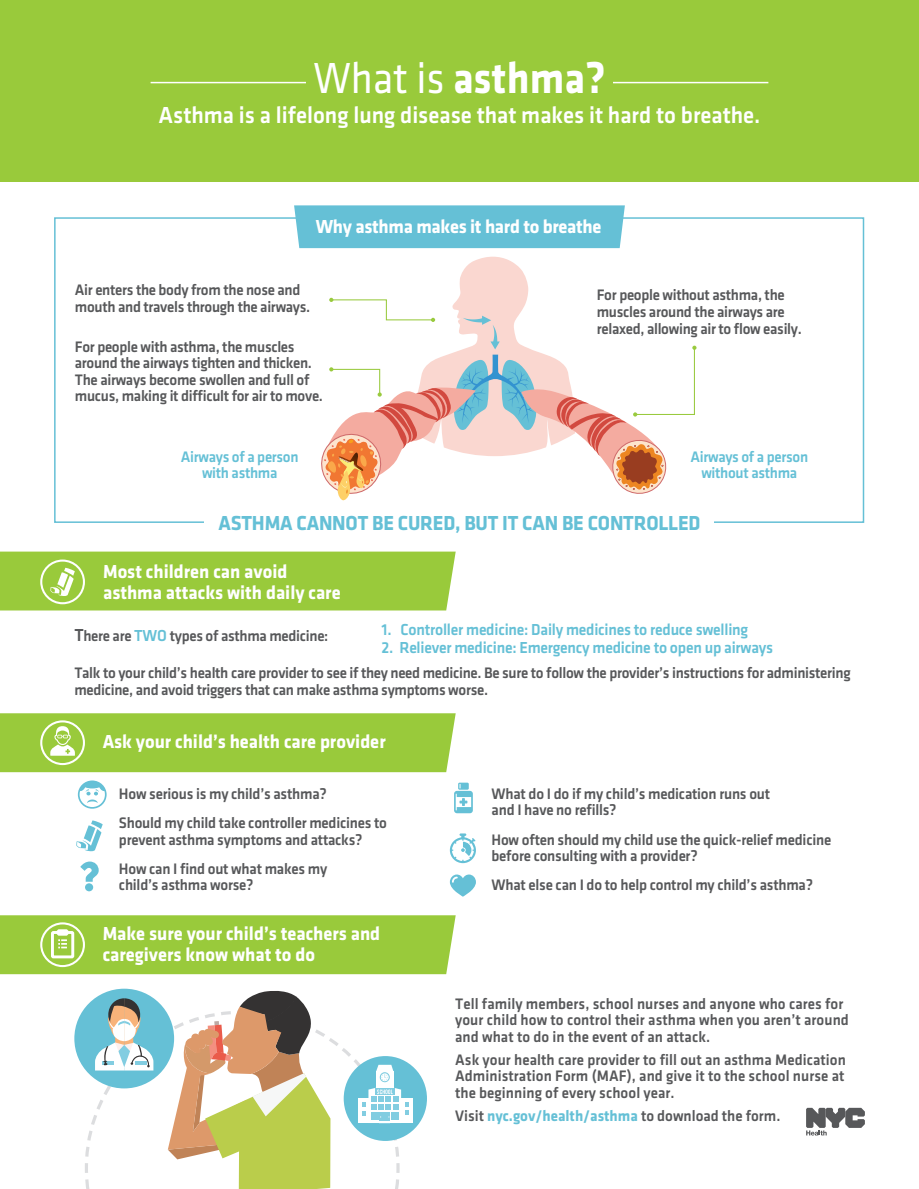
<style>
.page{position:relative;width:919px;height:1189px;background:#fff}
.page>*{position:absolute;margin:0;border:0;box-sizing:border-box;transform-origin:0 0}
.t1{font:700 45px "Klavika Basic";letter-spacing:.005em;color:#fff;scale:.92 1}
.t2{font:500 24px "Klavika Basic";color:#fff;scale:.95 1}
.t3{font:700 21px "Klavika Basic";letter-spacing:-.01em;color:#65c0d6;scale:.95 1}
.t4{font:700 19.5px/21px "Klavika Basic";color:#fff;scale:.95 1}
.t5{font:500 16.5px "Klavika Basic";letter-spacing:-.015em;color:#65c0d6;scale:.95 1}
.t6{font:500 15.75px/16.5px "Klavika Basic";letter-spacing:-.015em;color:#57585a;scale:.95 1}
.t7{font:500 15.75px/16.5px "Klavika Basic";letter-spacing:.005em;color:#57585a;scale:.95 1}
.t8{font:500 15.75px/16.5px "Klavika Basic";letter-spacing:-.02em;color:#65c0d6;text-align:center;scale:.95 1}
.s1{font-weight:400}
.s2{font-size:18px}
.s3{font-size:16.5px;color:#65c0d6}
.s4{font-weight:700;color:#65c0d6}
</style>
<div class="page">
<div style="left:0;top:0;width:918px;height:182px;background:#99ca3b"></div>
<svg style="left:321px;top:256px;width:375px;height:244px"></svg>
<svg style="left:292px;top:205px;width:334px;height:44px;background:#6dc3d8"></svg>
<div style="left:0;top:713px;width:455px;height:59px;background:#99ca3b"></div>
<div style="left:40px;top:720px;width:45px;height:45px;border:2px solid #fff;border-radius:50%"></div>
<svg style="left:80px;top:861px;width:19px;height:30px"></svg>
<svg style="left:76px;top:820px;width:27px;height:31px"></svg>
<svg style="left:449px;top:833px;width:26px;height:29px"></svg>
<svg style="left:78px;top:780px;width:29px;height:28px"></svg>
<svg style="left:449px;top:874px;width:26px;height:22px"></svg>
<svg style="left:454px;top:782px;width:18px;height:31px"></svg>
<div style="left:0;top:551px;width:455px;height:59px;background:#99ca3b"></div>
<div style="left:40px;top:559px;width:45px;height:45px;border:2px solid #fff;border-radius:50%"></div>
<div style="left:0;top:915px;width:455px;height:58px;background:#99ca3b"></div>
<div style="left:40px;top:922px;width:45px;height:44px;border:2px solid #fff;border-radius:50%"></div>
<div style="left:74px;top:988px;width:100px;height:100px;background:#65c0d6;border-radius:50%"></div>
<div style="left:343px;top:1055px;width:84px;height:85px;background:#65c0d6;border-radius:50%"></div>
<div style="left:401px;top:1097px;width:11px;height:25px;background:#fff"></div>
<svg style="left:83px;top:990px;width:325px;height:198px"></svg>
<svg style="left:806px;top:1107px;width:58px;height:28px"></svg>
<hr style="left:150px;top:82px;width:156px;height:1px;background:#fff">
<hr style="left:612px;top:82px;width:156px;height:1px;background:#fff">
<h1 class="t1" style="left:313px;top:45px;width:318px"><span class="s1">What is</span> asthma?</h1>
<h2 class="t2" style="left:158px;top:99px;width:635px">Asthma is a lifelong lung disease that makes it hard to breathe.</h2>
<p class="t4" style="left:315px;top:215px;width:302px">Why asthma makes it hard to breathe</p>
<p class="t6" style="left:75px;top:281px;width:249px">Air enters the body from the nose and mouth and travels through the airways.</p>
<p class="t6" style="left:75px;top:338px;width:262px">For people with asthma, the muscles around the airways tighten and thicken.<br>The airways become swollen and full of mucus, making it difficult for air to move.</p>
<p class="t6" style="left:596px;top:286px;width:217px">For people without asthma, the muscles around the airways are relaxed, allowing air to flow easily.</p>
<p class="t8" style="left:181px;top:448px;width:125px">Airways of a person with asthma</p>
<p class="t8" style="left:690px;top:448px;width:125px">Airways of a person without asthma</p>
<h3 class="t3" style="left:218px;top:508px;width:508px">ASTHMA CANNOT BE CURED, BUT IT CAN BE CONTROLLED</h3>
<p class="t4" style="left:103px;top:560px;width:251px">Most children can avoid asthma attacks with daily care</p>
<p class="t6" style="left:74px;top:626px;width:269px"><span class="s2">T</span>here are <span class="s3">TWO</span> types of asthma medicine:</p>
<p class="t5" style="left:381px;top:618px;width:387px">1. Controller medicine: Daily medicines to reduce swelling</p>
<p class="t5" style="left:381px;top:636px;width:413px">2. Reliever medicine: Emergency medicine to open up airways</p>
<p class="t6" style="left:74px;top:664px;width:818px">Talk to your child’s health care provider to see if they need medicine. Be sure to follow the provider’s instructions for administering medicine, and avoid triggers that can make asthma symptoms worse.</p>
<p class="t4" style="left:103px;top:730px;width:299px">Ask your child’s health care provider</p>
<p class="t6" style="left:119px;top:778px;width:283px;line-height:29.2px">How serious is my child’s asthma?<br>Should my child take controller medicines to</p>
<p class="t6" style="left:119px;top:824px;width:258px;line-height:29.2px">prevent asthma symptoms and attacks?<br>How can I find out what makes my</p>
<p class="t6" style="left:119px;top:876px;width:143px">child’s asthma worse?</p>
<p class="t4" style="left:103px;top:922px;width:293px">Make sure your child’s teachers and caregivers know what to do</p>
<p class="t6" style="left:491px;top:784px;width:294px">What do I do if my child’s medication runs out and I have no refills?</p>
<p class="t6" style="left:491px;top:830px;width:359px">How often should my child use the quick-relief medicine before consulting with a provider?</p>
<p class="t6" style="left:491px;top:876px;width:340px">What else can I do to help control my child’s asthma?</p>
<p class="t7" style="left:455px;top:994px;width:416px">Tell family members, school nurses and anyone who cares for your child how to control their asthma when you aren’t around and what to do in the event of an attack.</p>
<p class="t6" style="left:455px;top:1050px;width:412px;text-align:justify">Ask your health care provider to fill out an asthma Medication Administration Form (MAF), and give it to the school nurse at the beginning of every school year.</p>
<p class="t6" style="left:455px;top:1106px;width:344px">Visit <span class="s4">nyc.gov/health/asthma</span> to download the form.</p>
</div>
